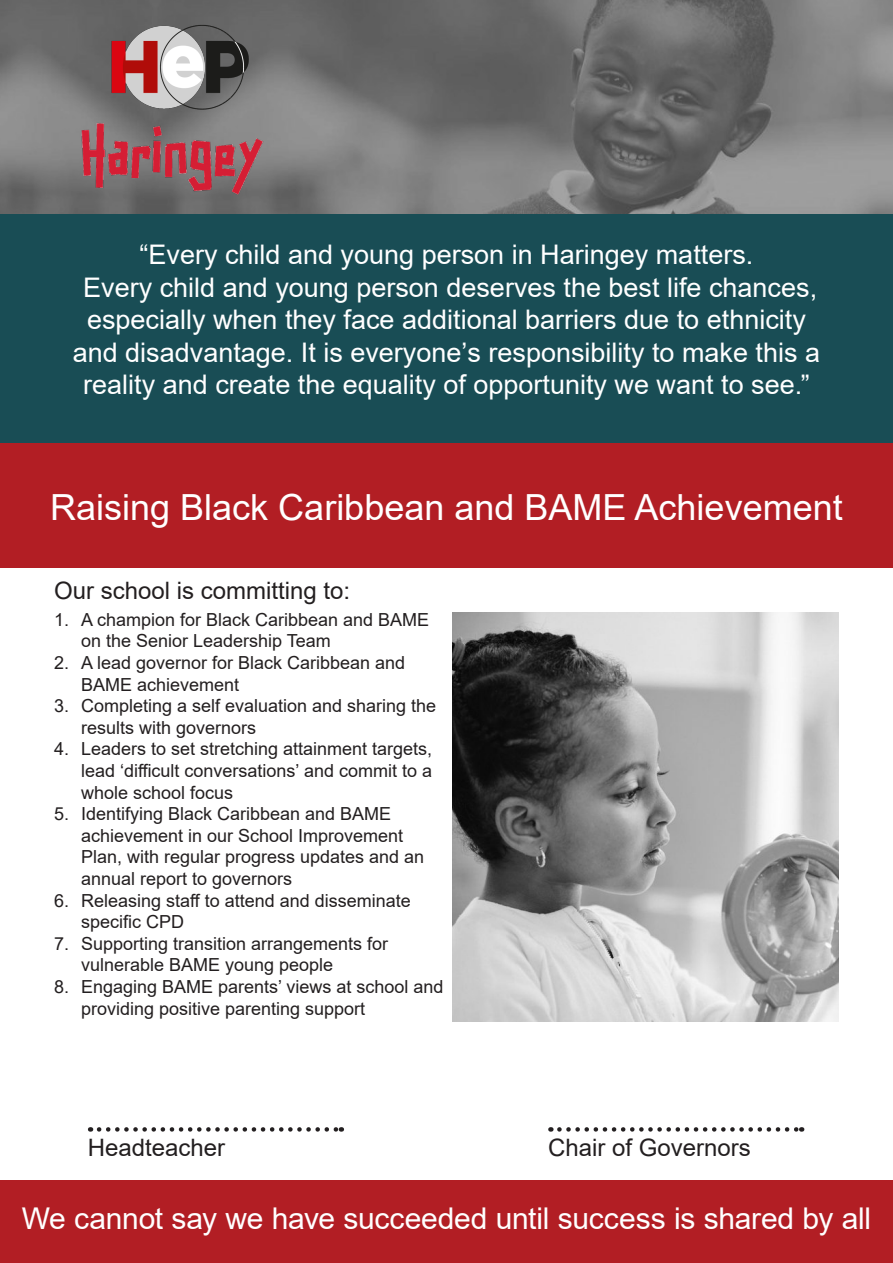
<style>
.page{position:relative;width:893px;height:1263px;background:#fff}
.page>*{position:absolute;margin:0;border:0;box-sizing:border-box;transform-origin:0 0}
.t1{font:36px "Arial";color:#fff}
.t2{font:30px "Arial";letter-spacing:-.01em;color:#fff}
.t3{font:27px/32.4px "Arial";color:#fff;text-align:center}
.t4{font:24px "Arial";color:#231f20}
.t5{font:18px/21.6px "Arial";color:#231f20}
</style>
<div class="page">
<img style="left:0;top:0;width:893px;height:214px">
<div style="left:0;top:214px;width:893px;height:229px;background:#194d55"></div>
<div style="left:0;top:443px;width:893px;height:124px;background:#b21e24"></div>
<svg style="left:99px;top:1127px;width:243px;height:5px"></svg>
<svg style="left:559px;top:1127px;width:243px;height:5px"></svg>
<img style="left:452px;top:613px;width:387px;height:408px">
<div style="left:0;top:1180px;width:893px;height:83px;background:#b21e24"></div>
<img style="left:54px;top:16px;width:244px;height:106px">
<img style="left:75px;top:118px;width:193px;height:80px">
<p class="t3" style="left:140px;top:239px;width:615px">“Every child and young person in Haringey matters.</p>
<p class="t3" style="left:73px;top:271px;width:749px">Every child and young person deserves the best life chances, especially when they face additional barriers due to ethnicity and disadvantage. It is everyone’s responsibility to make this a reality and create the equality of opportunity we want to see.”</p>
<p class="t1" style="left:50px;top:483px;width:794px">Raising Black Caribbean and BAME Achievement</p>
<p class="t4" style="left:54px;top:574px;width:298px">Our school is committing to:</p>
<p class="t5" style="left:81px;top:608px;width:350px;text-indent:-27px">1. A champion for Black Caribbean and BAME on the Senior Leadership Team</p>
<p class="t5" style="left:81px;top:652px;width:326px;text-indent:-27px">2. A lead governor for Black Caribbean and<br>BAME achievement</p>
<p class="t5" style="left:81px;top:695px;width:357px;text-indent:-27px">3. Completing a self evaluation and sharing the results with governors</p>
<p class="t5" style="left:81px;top:738px;width:353px;text-align:justify;text-indent:-27px">4. Leaders to set stretching attainment targets, lead ‘difficult conversations’ and commit to a whole school focus</p>
<p class="t5" style="left:81px;top:803px;width:345px;text-indent:-27px">5. Identifying Black Caribbean and BAME achievement in our School Improvement Plan, with regular progress updates and an annual report to governors</p>
<p class="t5" style="left:81px;top:889px;width:331px;text-indent:-27px">6. Releasing staff to attend and disseminate specific CPD</p>
<p class="t5" style="left:81px;top:932px;width:309px;text-indent:-27px">7. Supporting transition arrangements for vulnerable BAME young people</p>
<p class="t5" style="left:81px;top:976px;width:364px;text-indent:-27px">8. Engaging BAME parents’ views at school and providing positive parenting support</p>
<p class="t4" style="left:88px;top:1131px;width:139px">Headteacher</p>
<p class="t4" style="left:548px;top:1131px;width:204px">Chair of Governors</p>
<p class="t2" style="left:22px;top:1198px;width:851px">We cannot say we have succeeded until success is shared by all</p>
</div>
